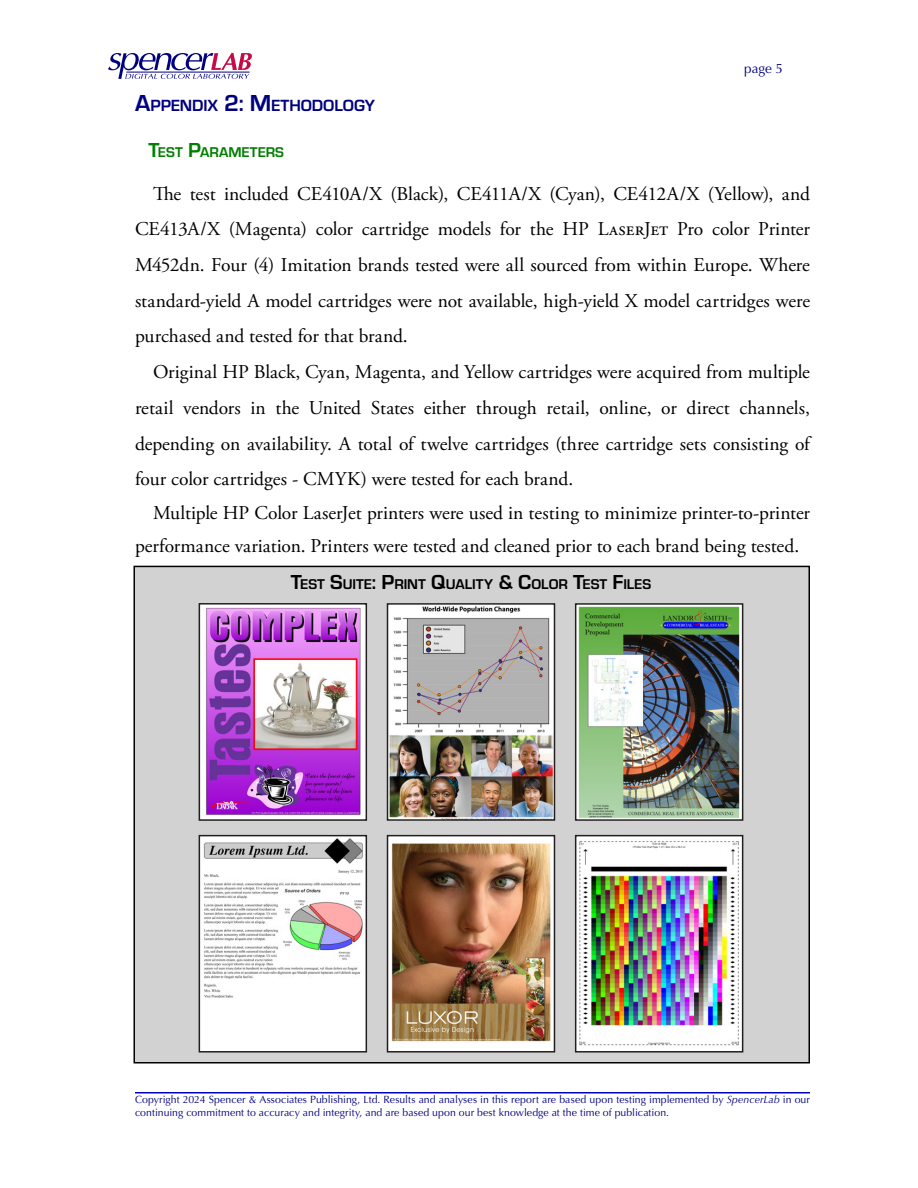
<style>
.page{position:relative;width:918px;height:1188px;background:#fff}
.page>*{position:absolute;margin:0;border:0;box-sizing:border-box;transform-origin:0 0}
.t1{font:19.5px/35.7px "Adobe Garamond Pro";letter-spacing:-.005em;color:#000;text-align:justify}
.t2{font:700 16.8px "Eurostile";letter-spacing:-.005em;color:#00007f}
.t3{font:700 14.7px "Eurostile";color:#000}
.t4{font:700 14.7px "Eurostile";letter-spacing:.005em;color:#007f00}
.t5{font:13.5px "Optima";color:#000080}
.t6{font:10.5px/12.6px "Optima";letter-spacing:.005em;color:#000080}
.s1{font-size:24px}
.s2{font-size:21px}
.s3{font-style:italic}
</style>
<div class="page">
<hr style="left:135px;top:1092px;width:675px;height:2px;background:#0000bf">
<svg style="left:108px;top:53px;width:144px;height:26px"></svg>
<div style="left:134px;top:566px;width:676px;height:498px;background:#d2d2d2;border:2px solid #000"></div>
<img style="left:578px;top:838px;width:162px;height:212px">
<div style="left:575px;top:835px;width:168px;height:218px;border:2px solid #231f20"></div>
<img style="left:202px;top:838px;width:162px;height:212px">
<div style="left:199px;top:835px;width:168px;height:218px;border:2px solid #231f20"></div>
<img style="left:390px;top:838px;width:162px;height:212px">
<div style="left:387px;top:835px;width:168px;height:218px;border:2px solid #231f20"></div>
<img style="left:578px;top:606px;width:162px;height:212px">
<div style="left:575px;top:603px;width:168px;height:218px;border:2px solid #231f20"></div>
<img style="left:202px;top:606px;width:162px;height:212px">
<div style="left:199px;top:603px;width:168px;height:218px;border:2px solid #231f20"></div>
<img style="left:390px;top:606px;width:162px;height:212px">
<div style="left:387px;top:603px;width:168px;height:218px;border:2px solid #231f20"></div>
<p class="t5" style="left:744px;top:60px;width:40px">page 5</p>
<p class="t2" style="left:135px;top:93px;width:242px"><span class="s1">A</span>PPENDIX <span class="s1">2: M</span> ETHODOLOGY</p>
<p class="t4" style="left:148px;top:142px;width:137px"><span class="s2">T</span>EST <span class="s2">P</span>ARAMETERS</p>
<p class="t1" style="left:135px;top:176px;width:677px;text-indent:18px">The test included CE410A/X (Black), CE411A/X (Cyan), CE412A/X (Yellow), and CE413A/X (Magenta) color cartridge models for the HP LaserJet Pro color Printer M452dn. Four (4) Imitation brands tested were all sourced from within Europe. Where standard-yield A model cartridges were not available, high-yield X model cartridges were purchased and tested for that brand.</p>
<p class="t1" style="left:135px;top:355px;width:677px;text-indent:18px">Original HP Black, Cyan, Magenta, and Yellow cartridges were acquired from multiple retail vendors in the United States either through retail, online, or direct channels, depending on availability. A total of twelve cartridges (three cartridge sets consisting of four color cartridges - CMYK) were tested for each brand.</p>
<p class="t1" style="left:135px;top:496px;width:677px;line-height:33.3px;text-indent:18px">Multiple HP Color LaserJet printers were used in testing to minimize printer-to-printer performance variation. Printers were tested and cleaned prior to each brand being tested.</p>
<p class="t3" style="left:291px;top:574px;width:362px"><span class="s2">T</span>EST <span class="s2">S</span>UITE<span class="s2">: P</span>RINT <span class="s2">Q</span>UALITY <span class="s2">&amp; C</span>OLOR <span class="s2">T</span>EST <span class="s2">F</span>ILES</p>
<p class="t6" style="left:135px;top:1094px;width:676px">Copyright 2024 Spencer &amp; Associates Publishing, Ltd. Results and analyses in this report are based upon testing implemented by <span class="s3">SpencerLab</span> in our continuing commitment to accuracy and integrity, and are based upon our best knowledge at the time of publication.</p>
</div>
